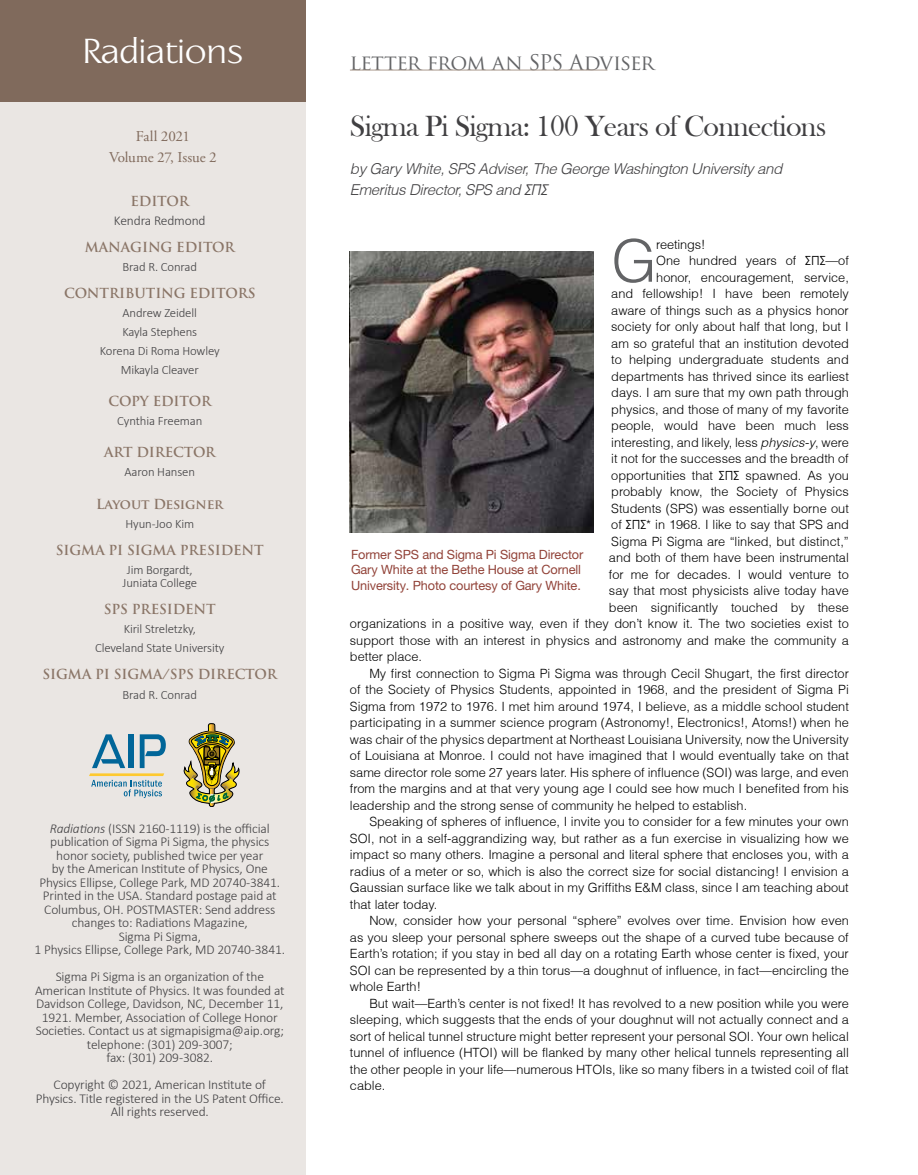
<style>
.page{position:relative;width:918px;height:1175px;background:#fff}
.page>*{position:absolute;margin:0;border:0;box-sizing:border-box;transform-origin:0 0}
.t1{font:300 58.65px "Helvetica";color:#636466}
.t2{font:45px "Aperto";color:#fff}
.t3{font:30px "Bask Old Face";letter-spacing:-.025em;color:#414042}
.t4{font:21px "Trajan Pro";letter-spacing:-.04em;color:#636466}
.t5{font:italic 300 15px/21px "Helvetica";letter-spacing:-.025em;color:#414042}
.t6{font:15px/21px "Adobe Garamond Pro";letter-spacing:-.01em;color:#806a5c;text-align:center}
.t7{font:300 13.5px/13.5px "Calibri";letter-spacing:-.01em;color:#414042;text-align:center}
.t8{font:700 13.5px "Trajan Pro";letter-spacing:-.01em;color:#8a7567}
.t9{font:300 12.75px "Helvetica";color:#000}
.t10{font:300 12.75px/18.9px "Calibri";letter-spacing:-.01em;color:#414042;text-align:center}
.t11{font:12.75px/15.3px "Helvetica Neue LT Pro";letter-spacing:-.01em;color:#924339}
.s1{font-style:italic}
.s2{font-family:"Bahnschrift";font-weight:400}
</style>
<div class="page">
<div style="left:0;top:99px;width:306px;height:1075px;background:#eae6e3"></div>
<img style="left:184px;top:723px;width:55px;height:84px">
<svg style="left:89px;top:734px;width:77px;height:64px"></svg>
<div style="left:0;top:0;width:306px;height:102px;background:#806a5c"></div>
<hr style="left:350px;top:70px;width:258px;height:1px;background:#aa9a8e">
<img style="left:350px;top:252px;width:244px;height:280px">
<h2 class="t2" style="left:83px;top:31px;width:162px">Radiations</h2>
<p class="t6" style="left:109px;top:126px;width:109px">Fall 2021<br>Volume 27, Issue 2</p>
<p class="t8" style="left:131px;top:193px;width:60px">EDITOR</p>
<p class="t7" style="left:114px;top:214px;width:93px">Kendra Redmond</p>
<p class="t8" style="left:85px;top:239px;width:151px">MANAGING EDITOR</p>
<p class="t10" style="left:123px;top:257px;width:76px">Brad R. Conrad</p>
<p class="t8" style="left:64px;top:285px;width:193px">CONTRIBUTING EDITORS</p>
<p class="t10" style="left:100px;top:303px;width:121px">Andrew Zeidell<br>Kayla Stephens<br>Korena Di Roma Howley<br>Mikayla Cleaver</p>
<p class="t8" style="left:108px;top:393px;width:104px">COPY EDITOR</p>
<p class="t10" style="left:117px;top:411px;width:87px">Cynthia Freeman</p>
<p class="t8" style="left:104px;top:444px;width:113px">ART DIRECTOR</p>
<p class="t10" style="left:125px;top:462px;width:72px">Aaron Hansen</p>
<p class="t8" style="left:96px;top:495px;width:129px">Layout Designer</p>
<p class="t10" style="left:125px;top:514px;width:70px">Hyun-Joo Kim</p>
<p class="t8" style="left:56px;top:541px;width:209px">SIGMA PI SIGMA PRESIDENT</p>
<p class="t10" style="left:123px;top:562px;width:76px;line-height:13.5px">Jim Borgardt,<br>Juniata College</p>
<p class="t8" style="left:104px;top:601px;width:113px">SPS PRESIDENT</p>
<p class="t10" style="left:95px;top:619px;width:131px">Kiril Streletzky,<br>Cleveland State University</p>
<p class="t8" style="left:43px;top:665px;width:236px">SIGMA PI SIGMA/SPS DIRECTOR</p>
<p class="t10" style="left:123px;top:685px;width:76px">Brad R. Conrad</p>
<p class="t7" style="left:35px;top:821px;width:252px"><span class="s1">Radiations</span> (ISSN 2160-1119) is the official publication of Sigma Pi Sigma, the physics honor society, published twice per year<br>by the American Institute of Physics, One Physics Ellipse, College Park, MD 20740-3841.<br>Printed in the USA. Standard postage paid at Columbus, OH. POSTMASTER: Send address changes to: Radiations Magazine,<br>Sigma Pi Sigma,<br>1 Physics Ellipse, College Park, MD 20740-3841.</p>
<p class="t7" style="left:35px;top:970px;width:251px">Sigma Pi Sigma is an organization of the American Institute of Physics. It was founded at Davidson College, Davidson, NC, December 11, 1921. Member, Association of College Honor Societies. Contact us at sigmapisigma@aip.org; telephone: (301) 209-3007;<br>fax: (301) 209-3082.</p>
<p class="t7" style="left:36px;top:1078px;width:250px">Copyright © 2021, American Institute of<br>Physics. Title registered in the US Patent Office.<br>All rights reserved.</p>
<h3 class="t4" style="left:350px;top:49px;width:306px">letter from an SPS Adviser</h3>
<h3 class="t3" style="left:350px;top:109px;width:478px">Sigma Pi Sigma: 100 Years of Connections</h3>
<p class="t5" style="left:350px;top:158px;width:434px">by Gary White, SPS Adviser, The George Washington University and<br>Emeritus Director, SPS and <span class="s2">ΣПΣ</span></p>
<h1 class="t1" style="left:611px;top:224px;width:47px">G</h1>
<p class="t9" style="left:656px;top:236px;width:51px">reetings!</p>
<p class="t9" style="left:656px;top:253px;width:194px">One hundred years of <span class="s2">ΣПΣ</span>—of</p>
<p class="t9" style="left:656px;top:269px;width:194px">honor, encouragement, service,</p>
<p class="t9" style="left:611px;top:286px;width:239px">and fellowship! I have been remotely</p>
<p class="t9" style="left:611px;top:302px;width:239px">aware of things such as a physics honor</p>
<p class="t9" style="left:611px;top:319px;width:239px">society for only about half that long, but I</p>
<p class="t9" style="left:611px;top:335px;width:239px">am so grateful that an institution devoted</p>
<p class="t9" style="left:611px;top:352px;width:239px">to helping undergraduate students and</p>
<p class="t9" style="left:611px;top:368px;width:239px">departments has thrived since its earliest</p>
<p class="t9" style="left:611px;top:385px;width:239px">days. I am sure that my own path through</p>
<p class="t9" style="left:611px;top:401px;width:239px">physics, and those of many of my favorite</p>
<p class="t9" style="left:611px;top:418px;width:239px">people, would have been much less</p>
<p class="t9" style="left:611px;top:434px;width:239px">interesting, and likely, less <span class="s1">physics-y</span>, were</p>
<p class="t9" style="left:611px;top:451px;width:239px">it not for the successes and the breadth of</p>
<p class="t9" style="left:611px;top:467px;width:239px">opportunities that <span class="s2">ΣПΣ</span> spawned. As you</p>
<p class="t9" style="left:611px;top:484px;width:239px">probably know, the Society of Physics</p>
<p class="t9" style="left:611px;top:500px;width:239px">Students (SPS) was essentially borne out</p>
<p class="t9" style="left:611px;top:517px;width:239px">of <span class="s2">ΣПΣ</span>* in 1968. I like to say that SPS and</p>
<p class="t9" style="left:611px;top:533px;width:239px">Sigma Pi Sigma are “linked, but distinct,”</p>
<p class="t9" style="left:609px;top:550px;width:241px">and both of them have been instrumental</p>
<p class="t9" style="left:609px;top:566px;width:241px">for me for decades. I would venture to</p>
<p class="t9" style="left:609px;top:583px;width:241px">say that most physicists alive today have</p>
<p class="t9" style="left:609px;top:599px;width:241px">been significantly touched by these</p>
<p class="t9" style="left:350px;top:616px;width:500px">organizations in a positive way, even if they don’t know it. The two societies exist to</p>
<p class="t9" style="left:350px;top:632px;width:500px">support those with an interest in physics and astronomy and make the community a</p>
<p class="t9" style="left:350px;top:649px;width:74px">better place.</p>
<p class="t9" style="left:369px;top:665px;width:481px">My first connection to Sigma Pi Sigma was through Cecil Shugart, the first director</p>
<p class="t9" style="left:350px;top:682px;width:500px">of the Society of Physics Students, appointed in 1968, and the president of Sigma Pi</p>
<p class="t9" style="left:350px;top:698px;width:500px">Sigma from 1972 to 1976. I met him around 1974, I believe, as a middle school student</p>
<p class="t9" style="left:350px;top:715px;width:501px">participating in a summer science program (Astronomy!, Electronics!, Atoms!) when he</p>
<p class="t9" style="left:350px;top:731px;width:501px">was chair of the physics department at Northeast Louisiana University, now the University</p>
<p class="t9" style="left:350px;top:748px;width:500px">of Louisiana at Monroe. I could not have imagined that I would eventually take on that</p>
<p class="t9" style="left:350px;top:764px;width:500px">same director role some 27 years later. His sphere of influence (SOI) was large, and even</p>
<p class="t9" style="left:350px;top:781px;width:500px">from the margins and at that very young age I could see how much I benefited from his</p>
<p class="t9" style="left:350px;top:797px;width:399px">leadership and the strong sense of community he helped to establish.</p>
<p class="t9" style="left:369px;top:814px;width:481px">Speaking of spheres of influence, I invite you to consider for a few minutes your own</p>
<p class="t9" style="left:350px;top:830px;width:501px">SOI, not in a self-aggrandizing way, but rather as a fun exercise in visualizing how we</p>
<p class="t9" style="left:350px;top:847px;width:501px">impact so many others. Imagine a personal and literal sphere that encloses you, with a</p>
<p class="t9" style="left:350px;top:863px;width:501px">radius of a meter or so, which is also the correct size for social distancing! I envision a</p>
<p class="t9" style="left:350px;top:880px;width:500px">Gaussian surface like we talk about in my Griffiths E&amp;M class, since I am teaching about</p>
<p class="t9" style="left:350px;top:896px;width:89px">that later today.</p>
<p class="t9" style="left:369px;top:913px;width:481px">Now, consider how your personal “sphere” evolves over time. Envision how even</p>
<p class="t9" style="left:350px;top:929px;width:500px">as you sleep your personal sphere sweeps out the shape of a curved tube because of</p>
<p class="t9" style="left:350px;top:946px;width:500px">Earth’s rotation; if you stay in bed all day on a rotating Earth whose center is fixed, your</p>
<p class="t9" style="left:350px;top:962px;width:501px">SOI can be represented by a thin torus—a doughnut of influence, in fact—encircling the</p>
<p class="t9" style="left:350px;top:979px;width:73px">whole Earth!</p>
<p class="t9" style="left:369px;top:995px;width:481px">But wait—Earth’s center is not fixed! It has revolved to a new position while you were</p>
<p class="t9" style="left:350px;top:1012px;width:500px">sleeping, which suggests that the ends of your doughnut will not actually connect and a</p>
<p class="t9" style="left:350px;top:1028px;width:500px">sort of helical tunnel structure might better represent your personal SOI. Your own helical</p>
<p class="t9" style="left:350px;top:1045px;width:501px">tunnel of influence (HTOI) will be flanked by many other helical tunnels representing all</p>
<p class="t9" style="left:350px;top:1061px;width:500px">the other people in your life—numerous HTOIs, like so many fibers in a twisted coil of flat</p>
<p class="t9" style="left:350px;top:1078px;width:37px">cable.</p>
<p class="t11" style="left:351px;top:547px;width:234px">Former SPS and Sigma Pi Sigma Director<br>Gary White at the Bethe House at Cornell<br>University. Photo courtesy of Gary White.</p>
</div>
